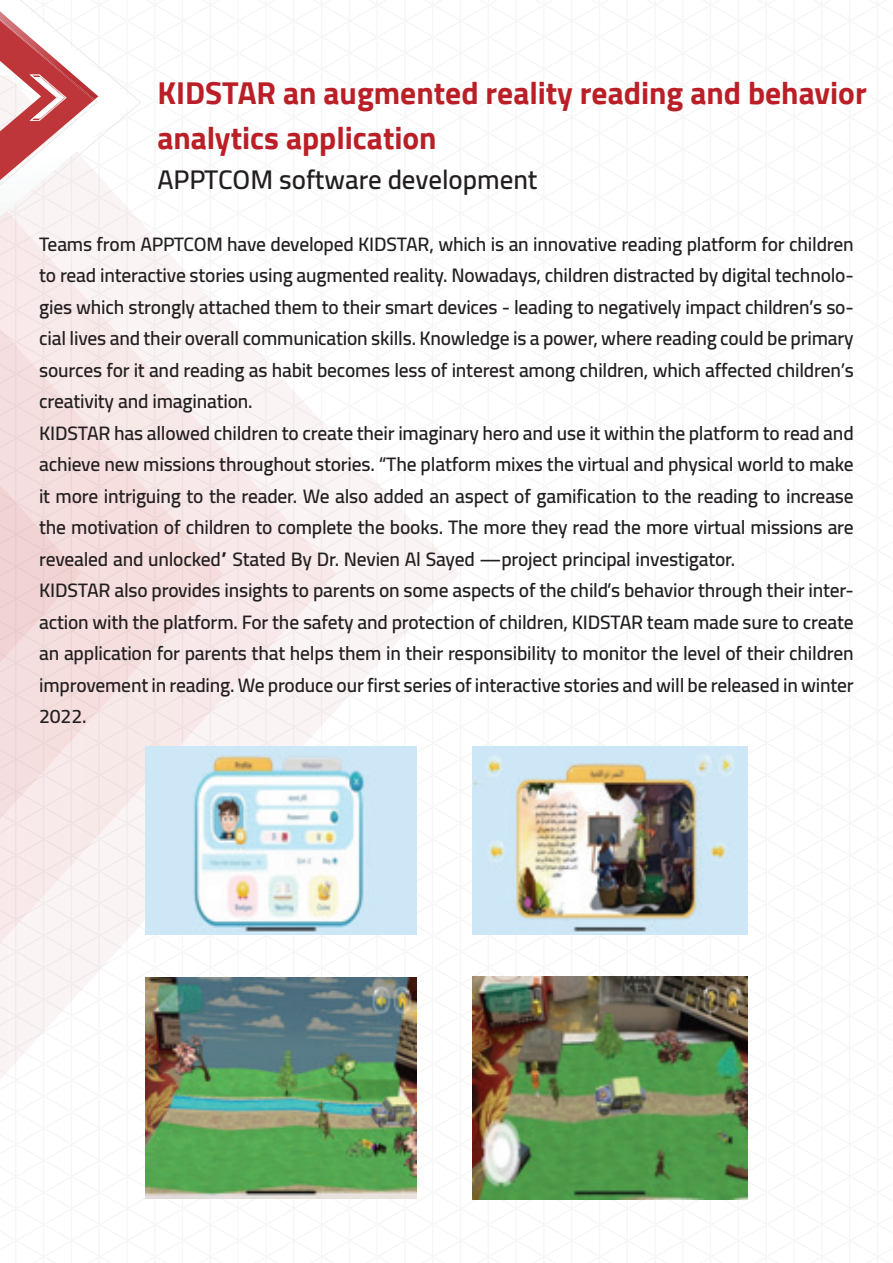
<style>
.page{position:relative;width:893px;height:1263px;background:#fff}
.page>*{position:absolute;margin:0;border:0;box-sizing:border-box;transform-origin:0 0}
.t1{font:700 31.5px/45.5px "Cairo";color:#ba1f27}
.t2{font:600 27px "Cairo";color:#231f20}
.t3{font:600 19.5px/31.5px "Cairo";letter-spacing:-.01em;color:#231f20}
</style>
<div class="page">
<svg style="left:239px;top:331px;width:220px;height:823px"></svg>
<img style="left:239px;top:448px;width:23px;height:251px">
<img style="left:260px;top:490px;width:39px;height:167px">
<img style="left:298px;top:531px;width:38px;height:85px">
<svg style="left:0;top:0;width:239px;height:1199px"></svg>
<img style="left:30px;top:75px;width:37px;height:46px">
<img style="left:32px;top:77px;width:26px;height:41px">
<img style="left:473px;top:746px;width:274px;height:188px">
<img style="left:146px;top:746px;width:270px;height:188px">
<img style="left:146px;top:978px;width:270px;height:221px">
<img style="left:473px;top:977px;width:274px;height:223px">
<h1 class="t1" style="left:157px;top:70px;width:711px">KIDSTAR an augmented reality reading and behavior analytics application</h1>
<h2 class="t2" style="left:157px;top:157px;width:382px">APPTCOM software development</h2>
<p class="t3" style="left:39px;top:228px;width:816px">Teams from APPTCOM have developed KIDSTAR, which is an innovative reading platform for children to read interactive stories using augmented reality. Nowadays, children distracted by digital technolo&shy;gies which strongly attached them to their smart devices - leading to negatively impact children’s so&shy;cial lives and their overall communication skills. Knowledge is a power, where reading could be primary sources for it and reading as habit becomes less of interest among children, which affected children’s creativity and imagination.<br>KIDSTAR has allowed children to create their imaginary hero and use it within the platform to read and achieve new missions throughout stories. “The platform mixes the virtual and physical world to make it more intriguing to the reader. We also added an aspect of gamification to the reading to increase the motivation of children to complete the books. The more they read the more virtual missions are revealed and unlocked” Stated By Dr. Nevien Al Sayed —project principal investigator.<br>KIDSTAR also provides insights to parents on some aspects of the child’s behavior through their inter&shy;action with the platform. For the safety and protection of children, KIDSTAR team made sure to create an application for parents that helps them in their responsibility to monitor the level of their children improvement in reading. We produce our first series of interactive stories and will be released in winter 2022.</p>
</div>
